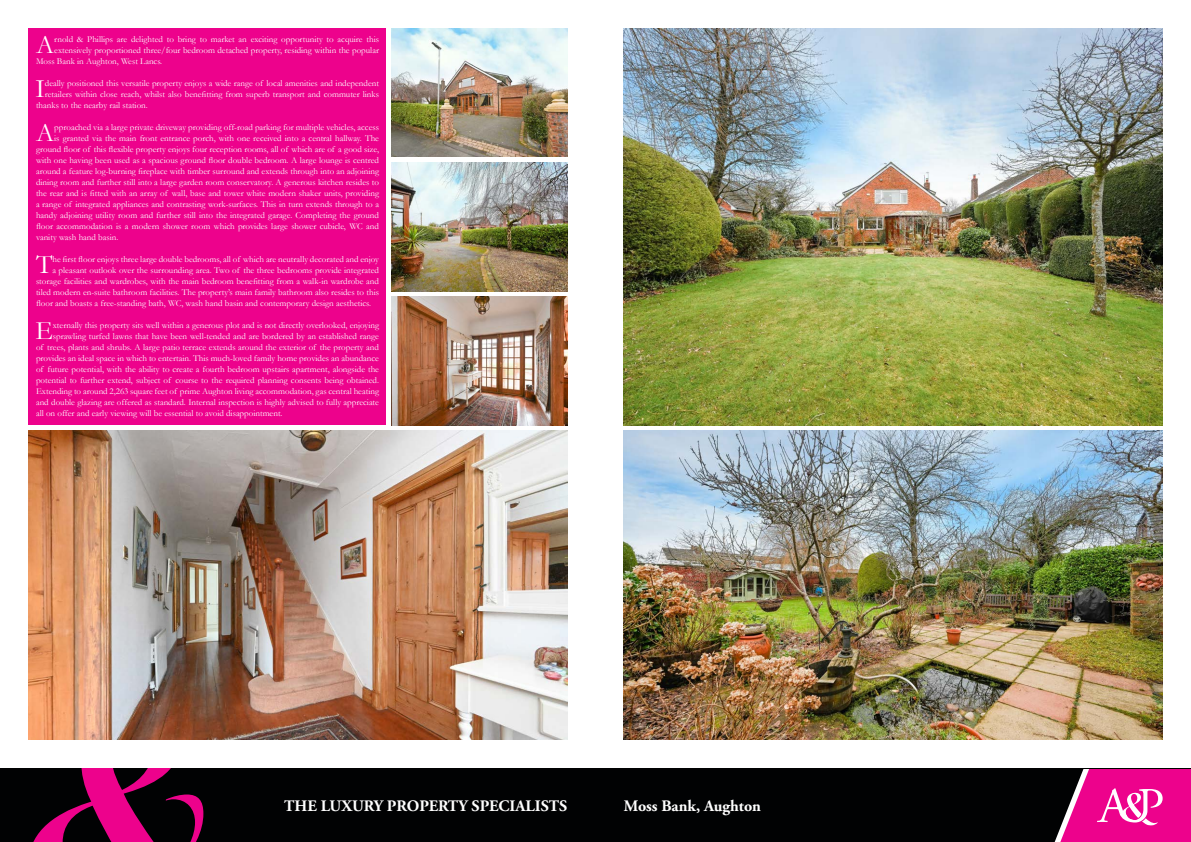
<style>
.page{position:relative;width:1191px;height:842px;background:#fff}
.page>*{position:absolute;margin:0;border:0;box-sizing:border-box;transform-origin:0 0}
.t1{font:26.6px "Garamond";color:#fff}
.t2{font:700 16px "Adobe Garamond Pro";color:#fff}
.t3{font:9px "Garamond";color:#fff}
</style>
<div class="page">
<div style="left:0;top:769px;width:1191px;height:73px;background:#010203"></div>
<svg style="left:33px;top:769px;width:171px;height:73px"></svg>
<svg style="left:1054px;top:769px;width:137px;height:73px;background:#d51e89"></svg>
<img style="left:28px;top:431px;width:539px;height:309px">
<div style="left:28px;top:28px;width:358px;height:397px;background:#ed028c"></div>
<img style="left:624px;top:28px;width:538px;height:397px">
<img style="left:624px;top:431px;width:538px;height:309px">
<img style="left:391px;top:297px;width:176px;height:128px">
<img style="left:391px;top:163px;width:176px;height:128px">
<img style="left:391px;top:28px;width:176px;height:129px">
<p class="t1" style="left:36px;top:27px;width:20px">A</p>
<p class="t3" style="left:54px;top:33px;width:326px">rnold &amp; Phillips are delighted to bring to market an exciting opportunity to acquire this</p>
<p class="t3" style="left:54px;top:44px;width:326px">extensively proportioned three/four bedroom detached property, residing within the popular</p>
<p class="t3" style="left:36px;top:55px;width:128px">Moss Bank in Aughton, West Lancs.</p>
<p class="t1" style="left:35px;top:71px;width:11px">I</p>
<p class="t3" style="left:45px;top:77px;width:336px">deally positioned this versatile property enjoys a wide range of local amenities and independent</p>
<p class="t3" style="left:45px;top:88px;width:336px">retailers within close reach, whilst also benefitting from superb transport and commuter links</p>
<p class="t3" style="left:36px;top:99px;width:113px">thanks to the nearby rail station.</p>
<p class="t1" style="left:36px;top:115px;width:20px">A</p>
<p class="t3" style="left:54px;top:121px;width:326px">pproached via a large private driveway providing off-road parking for multiple vehicles, access</p>
<p class="t3" style="left:54px;top:132px;width:326px">is granted via the main front entrance porch, with one received into a central hallway. The</p>
<p class="t3" style="left:36px;top:143px;width:344px">ground floor of this flexible property enjoys four reception rooms, all of which are of a good size,</p>
<p class="t3" style="left:36px;top:154px;width:344px">with one having been used as a spacious ground floor double bedroom. A large lounge is centred</p>
<p class="t3" style="left:36px;top:165px;width:344px">around a feature log-burning fireplace with timber surround and extends through into an adjoining</p>
<p class="t3" style="left:36px;top:176px;width:344px">dining room and further still into a large garden room conservatory. A generous kitchen resides to</p>
<p class="t3" style="left:36px;top:187px;width:344px">the rear and is fitted with an array of wall, base and tower white modern shaker units, providing</p>
<p class="t3" style="left:36px;top:198px;width:344px">a range of integrated appliances and contrasting work-surfaces. This in turn extends through to a</p>
<p class="t3" style="left:36px;top:209px;width:344px">handy adjoining utility room and further still into the integrated garage. Completing the ground</p>
<p class="t3" style="left:36px;top:220px;width:344px">floor accommodation is a modern shower room which provides large shower cubicle, WC and</p>
<p class="t3" style="left:36px;top:231px;width:84px">vanity wash hand basin.</p>
<p class="t1" style="left:36px;top:247px;width:18px">T</p>
<p class="t3" style="left:52px;top:253px;width:328px">he first floor enjoys three large double bedrooms, all of which are neutrally decorated and enjoy</p>
<p class="t3" style="left:52px;top:264px;width:328px">a pleasant outlook over the surrounding area. Two of the three bedrooms provide integrated</p>
<p class="t3" style="left:36px;top:275px;width:344px">storage facilities and wardrobes, with the main bedroom benefitting from a walk-in wardrobe and</p>
<p class="t3" style="left:36px;top:286px;width:344px">tiled modern en-suite bathroom facilities. The property’s main family bathroom also resides to this</p>
<p class="t3" style="left:36px;top:297px;width:337px">floor and boasts a free-standing bath, WC, wash hand basin and contemporary design aesthetics.</p>
<p class="t1" style="left:35px;top:313px;width:19px">E</p>
<p class="t3" style="left:53px;top:319px;width:328px">xternally this property sits well within a generous plot and is not directly overlooked, enjoying</p>
<p class="t3" style="left:53px;top:330px;width:328px">sprawling turfed lawns that have been well-tended and are bordered by an established range</p>
<p class="t3" style="left:36px;top:341px;width:344px">of trees, plants and shrubs. A large patio terrace extends around the exterior of the property and</p>
<p class="t3" style="left:36px;top:352px;width:344px">provides an ideal space in which to entertain. This much-loved family home provides an abundance</p>
<p class="t3" style="left:36px;top:363px;width:344px">of future potential, with the ability to create a fourth bedroom upstairs apartment, alongside the</p>
<p class="t3" style="left:36px;top:374px;width:344px">potential to further extend, subject of course to the required planning consents being obtained.</p>
<p class="t3" style="left:36px;top:385px;width:344px">Extending to around 2,263 square feet of prime Aughton living accommodation, gas central heating</p>
<p class="t3" style="left:36px;top:396px;width:344px">and double glazing are offered as standard. Internal inspection is highly advised to fully appreciate</p>
<p class="t3" style="left:36px;top:407px;width:248px">all on offer and early viewing will be essential to avoid disappointment.</p>
<p class="t2" style="left:284px;top:797px;width:284px">THE LUXURY PROPERTY SPECIALISTS</p>
<p class="t2" style="left:624px;top:797px;width:139px">Moss Bank, Aughton</p>
</div>
